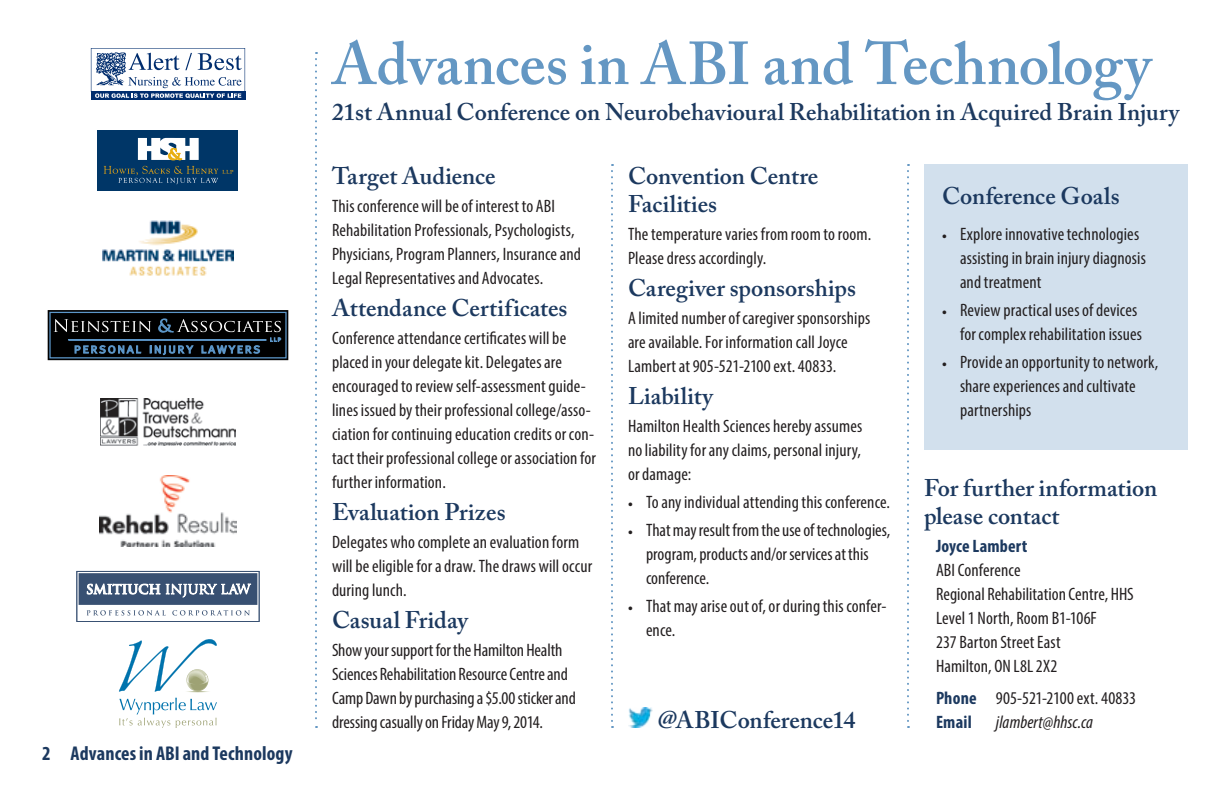
<style>
.page{position:relative;width:1224px;height:792px;background:#fff}
.page>*{position:absolute;margin:0;border:0;box-sizing:border-box;transform-origin:0 0}
.t1{font:600 60px "Adobe Caslon Pro";letter-spacing:-.005em;color:#6497c3}
.t2{font:600 24px/28px "Adobe Caslon Pro";color:#1c395f}
.t3{font:700 condensed 20px "Myriad Pro";letter-spacing:.005em;color:#1c395f}
.t4{font:condensed 18px/24px "Myriad Pro";letter-spacing:.005em;color:#231f20}
.t5{font:italic condensed 18px "Myriad Pro";letter-spacing:.005em;color:#231f20}
.t6{font:700 condensed 18px "Myriad Pro";letter-spacing:.01em;color:#1c395f}
.s1{font-weight:700;font-stretch:normal;font-size:14px}
.s2{font-weight:700;color:#1c395f}
</style>
<div class="page">
<div style="left:924px;top:164px;width:264px;height:286px;background:#d2e0ed"></div>
<svg style="left:611px;top:164px;width:2px;height:564px"></svg>
<svg style="left:315px;top:52px;width:2px;height:676px"></svg>
<svg style="left:907px;top:164px;width:2px;height:564px"></svg>
<img style="left:100px;top:399px;width:136px;height:47px">
<div style="left:98px;top:131px;width:140px;height:60px;background:#003667"></div>
<svg style="left:104px;top:166px;width:129px;height:18px"></svg>
<svg style="left:138px;top:138px;width:61px;height:22px"></svg>
<img style="left:103px;top:220px;width:130px;height:56px">
<svg style="left:76px;top:571px;width:184px;height:51px"></svg>
<div style="left:50px;top:312px;width:236px;height:46px;background:#000"></div>
<div style="left:48px;top:310px;width:240px;height:50px;border:5px solid #000"></div>
<svg style="left:54px;top:319px;width:97px;height:13px"></svg>
<svg style="left:158px;top:319px;width:123px;height:13px"></svg>
<svg style="left:75px;top:345px;width:66px;height:8px"></svg>
<svg style="left:150px;top:346px;width:43px;height:9px"></svg>
<svg style="left:202px;top:345px;width:58px;height:8px"></svg>
<svg style="left:270px;top:338px;width:11px;height:4px"></svg>
<div style="left:69px;top:340px;width:197px;height:1px;border:1px solid #5c96c8"></div>
<div style="left:49px;top:312px;width:238px;height:46px;border:1px solid #5c96c8"></div>
<svg style="left:119px;top:639px;width:98px;height:89px"></svg>
<div style="left:91px;top:92px;width:154px;height:8px;background:#002d6e"></div>
<svg style="left:91px;top:48px;width:154px;height:50px"></svg>
<img style="left:100px;top:476px;width:136px;height:71px">
<img style="left:628px;top:708px;width:25px;height:20px">
<p class="t3" style="left:42px;top:741px;width:252px">2 Advances in ABI and Technology</p>
<h1 class="t1" style="left:332px;top:28px;width:821px">Advances in ABI and Technology</h1>
<h2 class="t2" style="left:332px;top:98px;width:849px">21st Annual Conference on Neurobehavioural Rehabilitation in Acquired Brain Injury</h2>
<h2 class="t2" style="left:332px;top:162px;width:165px">Target Audience</h2>
<p class="t4" style="left:332px;top:194px;width:251px">This conference will be of interest to ABI Rehabilitation Professionals, Psychologists, Physicians, Program Planners, Insurance and Legal Representatives and Advocates.</p>
<h2 class="t2" style="left:332px;top:294px;width:237px">Attendance Certificates</h2>
<p class="t4" style="left:332px;top:326px;width:266px">Conference attendance certificates will be placed in your delegate kit. Delegates are encouraged to review self-assessment guide&shy;lines issued by their professional college/asso&shy;ciation for continuing education credits or con&shy;tact their professional college or association for further information.</p>
<h2 class="t2" style="left:332px;top:498px;width:175px">Evaluation Prizes</h2>
<p class="t4" style="left:332px;top:530px;width:262px">Delegates who complete an evaluation form will be eligible for a draw. The draws will occur during lunch.</p>
<h2 class="t2" style="left:332px;top:606px;width:138px">Casual Friday</h2>
<p class="t4" style="left:332px;top:638px;width:246px">Show your support for the Hamilton Health Sciences Rehabilitation Resource Centre and Camp Dawn by purchasing a $5.00 sticker and dressing casually on Friday May 9, 2014.</p>
<h2 class="t2" style="left:628px;top:162px;width:192px">Convention Centre<br>Facilities</h2>
<p class="t4" style="left:628px;top:222px;width:245px">The temperature varies from room to room.<br>Please dress accordingly.</p>
<h2 class="t2" style="left:628px;top:274px;width:229px">Caregiver sponsorships</h2>
<p class="t4" style="left:628px;top:306px;width:244px">A limited number of caregiver sponsorships are available. For information call Joyce<br>Lambert at 905-521-2100 ext. 40833.</p>
<h2 class="t2" style="left:628px;top:382px;width:87px">Liability</h2>
<p class="t4" style="left:628px;top:414px;width:236px;text-align:justify">Hamilton Health Sciences hereby assumes no liability for any claims, personal injury, or damage:</p>
<p class="t4" style="left:628px;top:490px;width:264px"><span class="s1">•</span> To any individual attending this conference.</p>
<p class="t4" style="left:646px;top:518px;width:246px;text-indent:-18px"><span class="s1">•</span> That may result from the use of technologies, program, products and/or services at this conference.</p>
<p class="t4" style="left:646px;top:594px;width:242px;text-indent:-18px"><span class="s1">•</span> That may arise out of, or during this confer&shy;ence.</p>
<h2 class="t2" style="left:658px;top:706px;width:199px">@ABIConference14</h2>
<h2 class="t2" style="left:942px;top:182px;width:179px">Conference Goals</h2>
<p class="t4" style="left:960px;top:222px;width:187px;text-indent:-18px"><span class="s1">•</span> Explore innovative technologies assisting in brain injury diagnosis and treatment</p>
<p class="t4" style="left:942px;top:298px;width:202px;text-align:right"><span class="s1">•</span> Review practical uses of devices for complex rehabilitation issues</p>
<p class="t4" style="left:960px;top:350px;width:200px;text-indent:-18px"><span class="s1">•</span> Provide an opportunity to network, share experiences and cultivate partnerships</p>
<h2 class="t2" style="left:924px;top:474px;width:235px">For further information please contact</h2>
<p class="t6" style="left:936px;top:535px;width:93px">Joyce Lambert</p>
<p class="t4" style="left:936px;top:558px;width:199px">ABI Conference<br>Regional Rehabilitation Centre, HHS<br>Level 1 North, Room B1-106F<br>237 Barton Street East<br>Hamilton, ON L8L 2X2</p>
<p class="t4" style="left:936px;top:686px;width:202px"><span class="s2">Phone</span> 905-521-2100 ext. 40833<br><span class="s2">Email</span></p>
<p class="t5" style="left:996px;top:711px;width:98px">jlambert@hhsc.ca</p>
</div>
